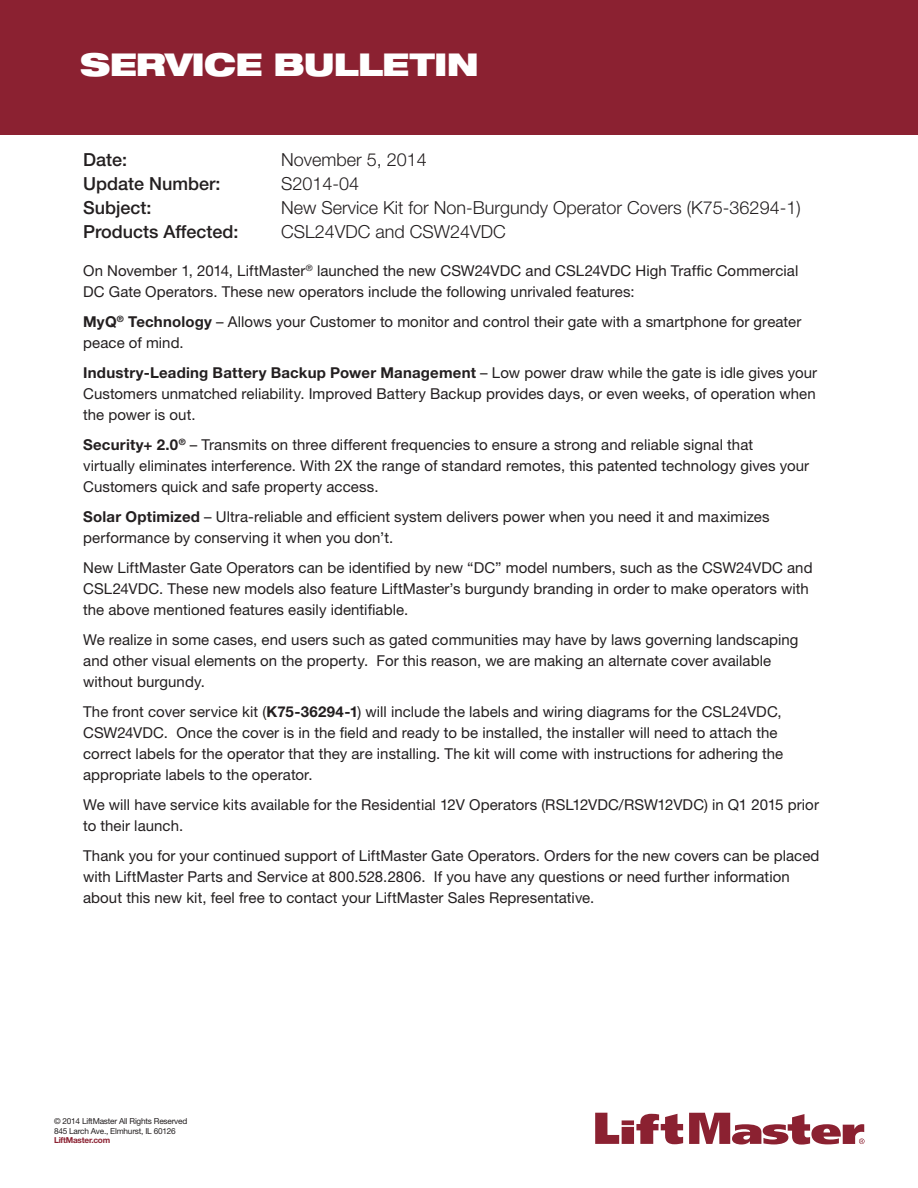
<style>
.page{position:relative;width:918px;height:1188px;background:#fff}
.page>*{position:absolute;margin:0;border:0;box-sizing:border-box;transform-origin:0 0}
.t1{font:900 expanded 31.5px "Helvetica Neue LT Std";letter-spacing:-.025em;color:#fff}
.t2{font:300 18px "Helvetica Neue LT Std";color:#231f20}
.t3{font:500 18px "Helvetica Neue LT Std";color:#231f20}
.t4{font:15px/21px "Helvetica Neue LT Std";letter-spacing:.005em;color:#231f20}
.t5{font:8.25px/9.9px "Helvetica Neue LT Std";letter-spacing:-.025em;color:#231f20}
.t6{font:700 8.25px "Helvetica Neue LT Std";letter-spacing:-.025em;color:#8b2131}
.s1{font-weight:700}
</style>
<div class="page">
<div style="left:0;top:0;width:918px;height:135px;background:#8b2131"></div>
<svg style="left:595px;top:1113px;width:88px;height:31px"></svg>
<svg style="left:689px;top:1113px;width:176px;height:32px"></svg>
<h1 class="t1" style="left:80px;top:45px;width:400px">SERVICE BULLETIN</h1>
<p class="t3" style="left:83px;top:149px;width:46px">Date:</p>
<p class="t2" style="left:281px;top:149px;width:147px">November 5, 2014</p>
<p class="t3" style="left:83px;top:173px;width:139px">Update Number:</p>
<p class="t2" style="left:281px;top:173px;width:80px">S2014-04</p>
<p class="t3" style="left:83px;top:197px;width:70px">Subject:</p>
<p class="t2" style="left:281px;top:197px;width:521px">New Service Kit for Non-Burgundy Operator Covers (K75-36294-1)</p>
<p class="t3" style="left:83px;top:221px;width:157px">Products Affected:</p>
<p class="t2" style="left:281px;top:221px;width:226px">CSL24VDC and CSW24VDC</p>
<p class="t4" style="left:83px;top:260px;width:717px">On November 1, 2014, LiftMaster<sup>®</sup> launched the new CSW24VDC and CSL24VDC High Traffic Commercial<br>DC Gate Operators. These new operators include the following unrivaled features:</p>
<p class="t4" style="left:83px;top:311px;width:720px"><span class="s1">MyQ</span><sup>®</sup> <span class="s1">Technology</span> – Allows your Customer to monitor and control their gate with a smartphone for greater peace of mind.</p>
<p class="t4" style="left:83px;top:362px;width:736px;text-align:justify"><span class="s1">Industry-Leading Battery Backup Power Management</span> – Low power draw while the gate is idle gives your Customers unmatched reliability. Improved Battery Backup provides days, or even weeks, of operation when the power is out.</p>
<p class="t4" style="left:83px;top:434px;width:728px"><span class="s1">Security+ 2.0</span><sup>®</sup> – Transmits on three different frequencies to ensure a strong and reliable signal that<br>virtually eliminates interference. With 2X the range of standard remotes, this patented technology gives your<br>Customers quick and safe property access.</p>
<p class="t4" style="left:83px;top:506px;width:688px"><span class="s1">Solar Optimized</span> – Ultra-reliable and efficient system delivers power when you need it and maximizes performance by conserving it when you don’t.</p>
<p class="t4" style="left:83px;top:557px;width:731px">New LiftMaster Gate Operators can be identified by new “DC” model numbers, such as the CSW24VDC and<br>CSL24VDC. These new models also feature LiftMaster’s burgundy branding in order to make operators with the above mentioned features easily identifiable.</p>
<p class="t4" style="left:83px;top:629px;width:717px">We realize in some cases, end users such as gated communities may have by laws governing landscaping and other visual elements on the property. For this reason, we are making an alternate cover available without burgundy.</p>
<p class="t4" style="left:83px;top:701px;width:702px">The front cover service kit (<span class="s1">K75-36294-1</span>) will include the labels and wiring diagrams for the CSL24VDC, CSW24VDC. Once the cover is in the field and ready to be installed, the installer will need to attach the correct labels for the operator that they are installing. The kit will come with instructions for adhering the appropriate labels to the operator.</p>
<p class="t4" style="left:83px;top:794px;width:737px">We will have service kits available for the Residential 12V Operators (RSL12VDC/RSW12VDC) in Q1 2015 prior to their launch.</p>
<p class="t4" style="left:83px;top:845px;width:738px">Thank you for your continued support of LiftMaster Gate Operators. Orders for the new covers can be placed with LiftMaster Parts and Service at 800.528.2806. If you have any questions or need further information about this new kit, feel free to contact your LiftMaster Sales Representative.</p>
<p class="t5" style="left:54px;top:1116px;width:135px">© 2014 LiftMaster All Rights Reserved<br>845 Larch Ave., Elmhurst, IL 60126</p>
<p class="t6" style="left:54px;top:1135px;width:58px">LiftMaster.com</p>
</div>
